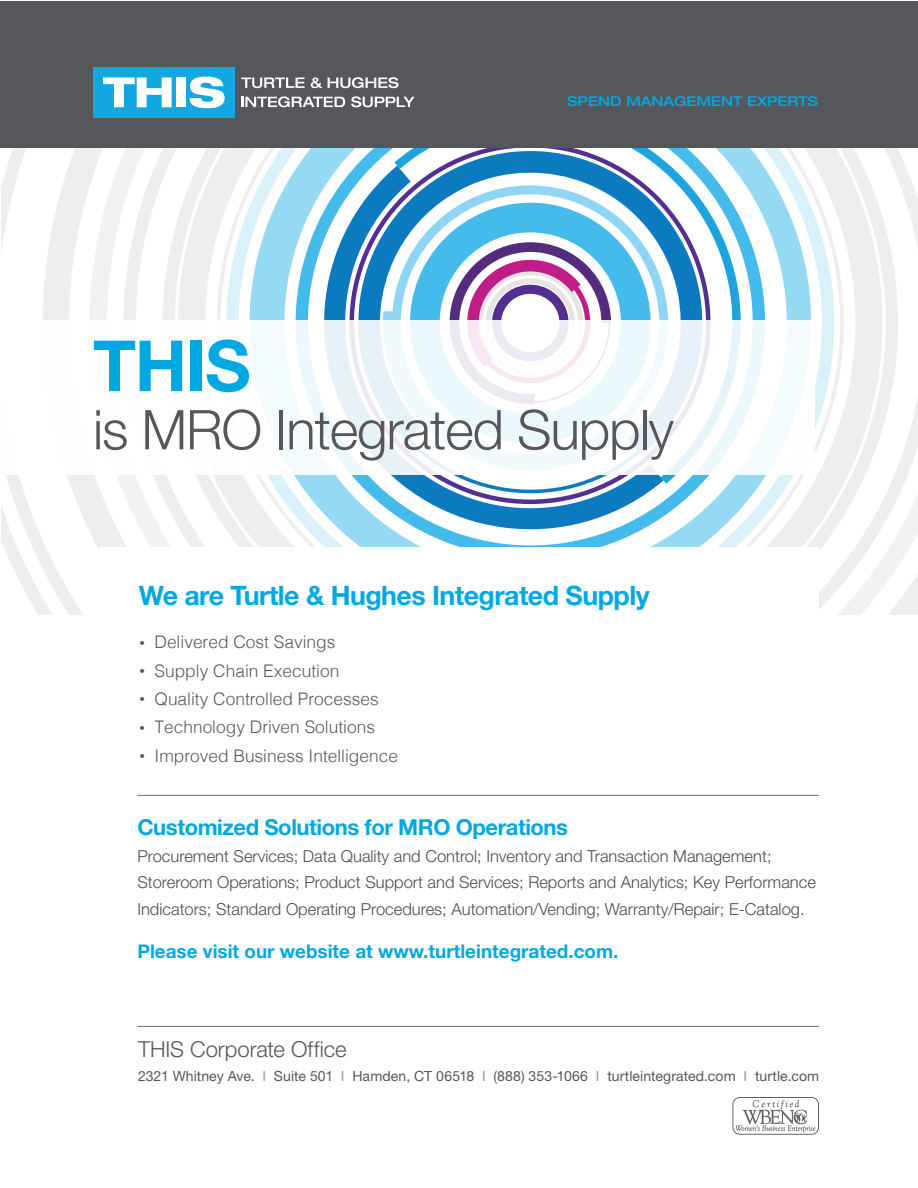
<style>
.page{position:relative;width:918px;height:1188px;background:#fff}
.page>*{position:absolute;margin:0;border:0;box-sizing:border-box;transform-origin:0 0}
.t1{font:700 70.5px "Helvetica Neue LT";color:#00a8e3}
.t2{font:300 54.75px "Helvetica Neue LT";letter-spacing:-.02em;color:#55575a}
.t3{font:700 26.85px "Helvetica Neue LT";letter-spacing:-.02em;color:#00a8e3}
.t4{font:700 22.05px "Helvetica Neue LT";letter-spacing:-.02em;color:#00a8e3}
.t5{font:300 22.05px "Helvetica Neue LT";letter-spacing:-.005em;color:#55575a}
.t6{font:700 18.9px "Helvetica Neue LT";color:#00a8e3}
.t7{font:300 17.4px "Helvetica";color:#58595b}
.t8{font:300 16.5px/26.7px "Helvetica Neue LT";color:#4d4d4f}
.t9{font:14.1px "Helvetica Neue LT";letter-spacing:.005em;color:#55575a}
.t10{font:500 expanded 13.5px "Helvetica Neue LT Std";color:#00a8e3}
.s1{font-size:10.95px}
.s2{color:#9a9799}
</style>
<div class="page">
<svg style="left:2px;top:148px;width:916px;height:466px"></svg>
<svg style="left:382px;top:238px;width:244px;height:82px"></svg>
<svg style="left:2px;top:320px;width:812px;height:155px"></svg>
<div style="left:0;top:1px;width:918px;height:147px;background:#55575a"></div>
<div style="left:100px;top:547px;width:719px;height:348px;background:#fff"></div>
<hr style="left:137px;top:795px;width:682px;height:1px;background:#6d6e71">
<hr style="left:137px;top:1026px;width:682px;height:1px;background:#6d6e71">
<div style="left:93px;top:67px;width:142px;height:51px;background:#12a7e0"></div>
<svg style="left:103px;top:77px;width:69px;height:30px"></svg>
<div style="left:176px;top:77px;width:10px;height:30px;background:#fff"></div>
<svg style="left:189px;top:77px;width:36px;height:31px"></svg>
<svg style="left:241px;top:78px;width:64px;height:10px"></svg>
<svg style="left:311px;top:77px;width:88px;height:11px"></svg>
<svg style="left:241px;top:96px;width:104px;height:11px"></svg>
<svg style="left:351px;top:96px;width:64px;height:11px"></svg>
<svg style="left:732px;top:1097px;width:87px;height:38px"></svg>
<p class="t10" style="left:568px;top:92px;width:252px">SPEND MANAGEMENT EXPERTS</p>
<h1 class="t1" style="left:93px;top:322px;width:159px">THIS</h1>
<h2 class="t2" style="left:93px;top:396px;width:582px">is MRO Integrated Supply</h2>
<h3 class="t3" style="left:139px;top:579px;width:512px">We are Turtle &amp; Hughes Integrated Supply</h3>
<p class="t7" style="left:139px;top:627px;width:198px"><span class="s1">•</span> Delivered Cost Savings</p>
<p class="t7" style="left:139px;top:656px;width:202px"><span class="s1">•</span> Supply Chain Execution</p>
<p class="t7" style="left:139px;top:684px;width:241px"><span class="s1">•</span> Quality Controlled Processes</p>
<p class="t7" style="left:139px;top:712px;width:237px"><span class="s1">•</span> Technology Driven Solutions</p>
<p class="t7" style="left:139px;top:741px;width:260px"><span class="s1">•</span> Improved Business Intelligence</p>
<h3 class="t4" style="left:137px;top:813px;width:432px">Customized Solutions for MRO Operations</h3>
<p class="t8" style="left:137px;top:842px;width:680px">Procurement Services; Data Quality and Control; Inventory and Transaction Management;<br>Storeroom Operations; Product Support and Services; Reports and Analytics; Key Performance<br>Indicators; Standard Operating Procedures; Automation/Vending; Warranty/Repair; E-Catalog.</p>
<p class="t6" style="left:137px;top:939px;width:483px">Please visit our website at www.turtleintegrated.com.</p>
<h3 class="t5" style="left:138px;top:1035px;width:210px">THIS Corporate Office</h3>
<p class="t9" style="left:138px;top:1067px;width:683px">2321 Whitney Ave. <span class="s2">I</span> Suite 501 <span class="s2">I</span> Hamden, CT 06518 <span class="s2">I</span> (888) 353-1066 <span class="s2">I</span> turtleintegrated.com <span class="s2">I</span> turtle.com</p>
</div>
